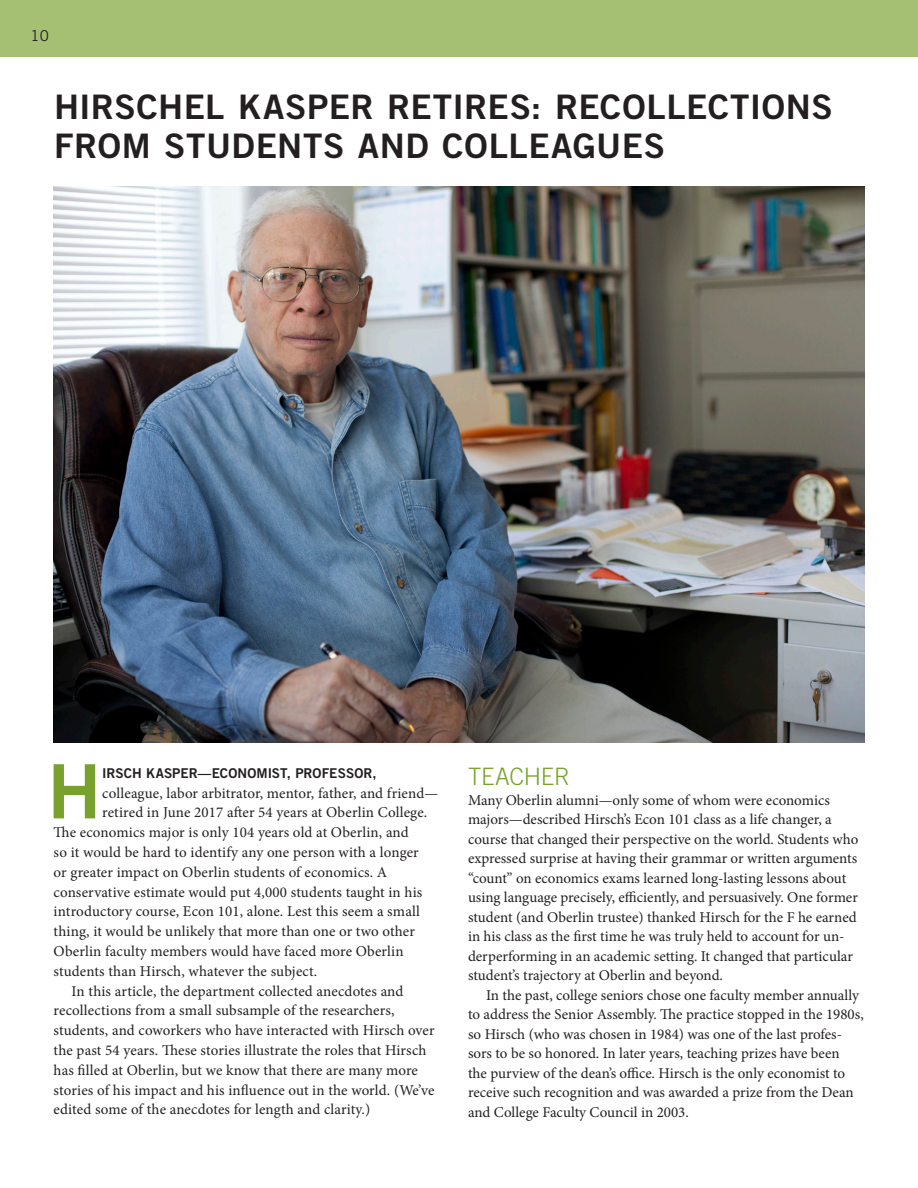
<style>
.page{position:relative;width:918px;height:1188px;background:#fff}
.page>*{position:absolute;margin:0;border:0;box-sizing:border-box;transform-origin:0 0}
.t1{font:75px "Trade Gothic LT Std Bd 2";color:#78a22d}
.t2{font:33.75px/38.1px "Trade Gothic LT Std Bd 2";letter-spacing:.015em;color:#231f20}
.t3{font:300 24px "Trade Gothic LT Std";letter-spacing:-.01em;color:#78a22d}
.t4{font:15px/19.5px "Minion Pro";color:#231f20}
.t5{font:15px "Trade Gothic LT Std";color:#231f20}
.t6{font:13.5px "Trade Gothic LT Std Bd 2";letter-spacing:.005em;color:#231f20}
</style>
<div class="page">
<div style="left:0;top:0;width:918px;height:56px;background:#a5bf73"></div>
<img style="left:53px;top:187px;width:811px;height:556px">
<p class="t5" style="left:31px;top:26px;width:20px">10</p>
<h2 class="t2" style="left:54px;top:88px;width:780px">HIRSCHEL KASPER RETIRES: RECOLLECTIONS<br>FROM STUDENTS AND COLLEAGUES</h2>
<p class="t1" style="left:47px;top:745px;width:56px">H</p>
<p class="t6" style="left:102px;top:765px;width:276px">IRSCH KASPER—ECONOMIST, PROFESSOR,</p>
<p class="t4" style="left:102px;top:783px;width:338px">colleague, labor arbitrator, mentor, father, and friend— retired in June 2017 after 54 years at Oberlin College.</p>
<p class="t4" style="left:54px;top:823px;width:370px">The economics major is only 104 years old at Oberlin, and so it would be hard to identify any one person with a longer or greater impact on Oberlin students of economics. A conservative estimate would put 4,000 students taught in his introductory course, Econ 101, alone. Lest this seem a small thing, it would be unlikely that more than one or two other Oberlin faculty members would have faced more Oberlin students than Hirsch, whatever the subject.</p>
<p class="t4" style="left:54px;top:981px;width:383px;text-indent:18px">In this article, the department collected anecdotes and recollections from a small subsample of the researchers, students, and coworkers who have interacted with Hirsch over the past 54 years. These stories illustrate the roles that Hirsch has filled at Oberlin, but we know that there are many more stories of his impact and his influence out in the world. (We’ve edited some of the anecdotes for length and clarity.)</p>
<h3 class="t3" style="left:468px;top:763px;width:104px">TEACHER</h3>
<p class="t4" style="left:468px;top:791px;width:392px">Many Oberlin alumni—only some of whom were economics majors—described Hirsch’s Econ 101 class as a life changer, a course that changed their perspective on the world. Students who expressed surprise at having their grammar or written arguments “count” on economics exams learned long-lasting lessons about using language precisely, efficiently, and persuasively. One former student (and Oberlin trustee) thanked Hirsch for the F he earned in his class as the first time he was truly held to account for un&shy;derperforming in an academic setting. It changed that particular student’s trajectory at Oberlin and beyond.</p>
<p class="t4" style="left:468px;top:986px;width:397px;text-indent:18px">In the past, college seniors chose one faculty member annually to address the Senior Assembly. The practice stopped in the 1980s, so Hirsch (who was chosen in 1984) was one of the last profes&shy;sors to be so honored. In later years, teaching prizes have been<br>the purview of the dean’s office. Hirsch is the only economist to receive such recognition and was awarded a prize from the Dean and College Faculty Council in 2003.</p>
</div>
